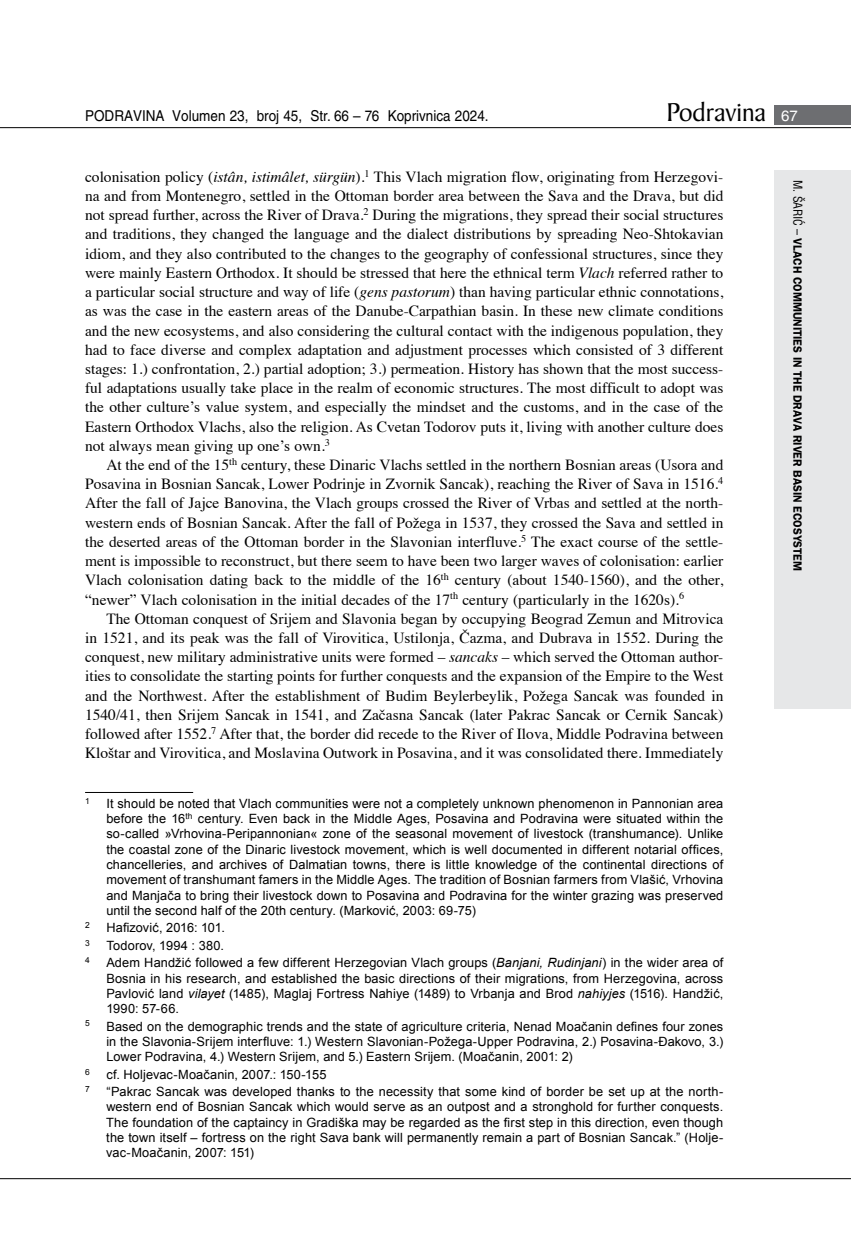
<style>
.page{position:relative;width:851px;height:1234px;background:#fff}
.page>*{position:absolute;margin:0;border:0;box-sizing:border-box;transform-origin:0 0}
.t1{font:27.6px "Baker Signet BT";color:#000}
.t2{font:15.45px/19.2px "Times";color:#000;text-align:justify}
.t3{font:15px "Helvetica LT Skin 29";color:#000;scale:.9 1}
.t4{font:12.75px/15.3px "Arial";letter-spacing:.01em;color:#000;text-align:justify}
.t5{font:600 12px "ITC Franklin Gothic Skin 29";letter-spacing:-.005em;color:#000;scale:.95 1}
.t6{font:8.4px "Arial";color:#000}
.s1{font-family:"Helvetica LT Skin 29";font-size:15px;color:#fff}
.s2{font-style:italic}
.s3{font-family:"Helvetica LT Skin 29";font-weight:400;font-stretch:condensed}
</style>
<div class="page">
<div style="left:774px;top:170px;width:76px;height:538px;background:#e6e7e8"></div>
<div style="left:774px;top:105px;width:76px;height:19px;background:#6d6e71"></div>
<hr style="left:0;top:127px;width:850px;height:1px;background:#000">
<hr style="left:0;top:1177px;width:850px;height:1px;background:#000">
<hr style="left:85px;top:792px;width:108px;height:1px;background:#000">
<p class="t3" style="left:85px;top:107px;width:450px">PODRAVINA Volumen 23, broj 45, Str. 66 – 76 Koprivnica 2024.</p>
<h1 class="t1" style="left:666px;top:95px;width:133px">Podravina <span class="s1">67</span></h1>
<p class="t2" style="left:85px;top:166px;width:639px">colonisation policy (<span class="s2">istân, istimâlet, sürgün</span>)<span class="s2">.</span><sup>1</sup> This Vlach migration flow, originating from Herzegovi&shy;na and from Montenegro, settled in the Ottoman border area between the Sava and the Drava, but did not spread further, across the River of Drava.<sup>2</sup> During the migrations, they spread their social structures and traditions, they changed the language and the dialect distributions by spreading Neo-Shtokavian idiom, and they also contributed to the changes to the geography of confessional structures, since they were mainly Eastern Orthodox. It should be stressed that here the ethnical term <span class="s2">Vlach</span> referred rather to a particular social structure and way of life (<span class="s2">gens pastorum</span>) than having particular ethnic connotations, as was the case in the eastern areas of the Danube-Carpathian basin. In these new climate conditions and the new ecosystems, and also considering the cultural contact with the indigenous population, they had to face diverse and complex adaptation and adjustment processes which consisted of 3 different stages: 1.) confrontation, 2.) partial adoption; 3.) permeation. History has shown that the most success&shy;ful adaptations usually take place in the realm of economic structures. The most difficult to adopt was the other culture’s value system, and especially the mindset and the customs, and in the case of the Eastern Orthodox Vlachs, also the religion. As Cvetan Todorov puts it, living with another culture does not always mean giving up one’s own.<sup>3</sup></p>
<p class="t2" style="left:85px;top:454px;width:639px;text-indent:21px">At the end of the 15<sup>th</sup> century, these Dinaric Vlachs settled in the northern Bosnian areas (Usora and Posavina in Bosnian Sancak, Lower Podrinje in Zvornik Sancak), reaching the River of Sava in 1516.<sup>4<br></sup>After the fall of Jajce Banovina, the Vlach groups crossed the River of Vrbas and settled at the north&shy;western ends of Bosnian Sancak. After the fall of Požega in 1537, they crossed the Sava and settled in the deserted areas of the Ottoman border in the Slavonian interfluve.<sup>5</sup> The exact course of the settle&shy;ment is impossible to reconstruct, but there seem to have been two larger waves of colonisation: earlier Vlach colonisation dating back to the middle of the 16<sup>th</sup> century (about 1540-1560), and the other, “newer” Vlach colonisation in the initial decades of the 17<sup>th</sup> century (particularly in the 1620s).<sup>6</sup></p>
<p class="t2" style="left:85px;top:607px;width:639px;text-indent:21px">The Ottoman conquest of Srijem and Slavonia began by occupying Beograd Zemun and Mitrovica in 1521, and its peak was the fall of Virovitica, Ustilonja, Čazma, and Dubrava in 1552. During the conquest, new military administrative units were formed – <span class="s2">sancaks</span> – which served the Ottoman author&shy;ities to consolidate the starting points for further conquests and the expansion of the Empire to the West and the Northwest. After the establishment of Budim Beylerbeylik, Požega Sancak was founded in 1540/41, then Srijem Sancak in 1541, and Začasna Sancak (later Pakrac Sancak or Cernik Sancak) followed after 1552.<sup>7</sup> After that, the border did recede to the River of Ilova, Middle Podravina between Kloštar and Virovitica, and Moslavina Outwork in Posavina, and it was consolidated there. Immediately</p>
<p class="t6" style="left:85px;top:795px;width:6px">1</p>
<p class="t4" style="left:106px;top:795px;width:618px">It should be noted that Vlach communities were not a completely unknown phenomenon in Pannonian area before the 16<sup>th</sup> century. Even back in the Middle Ages, Posavina and Podravina were situated within the so-called »Vrhovina-Peripannonian« zone of the seasonal movement of livestock (transhumance). Unlike the coastal zone of the Dinaric livestock movement, which is well documented in different notarial offices, chancelleries, and archives of Dalmatian towns, there is little knowledge of the continental directions of movement of transhumant famers in the Middle Ages. The tradition of Bosnian farmers from Vlašić, Vrhovina and Manjača to bring their livestock down to Posavina and Podravina for the winter grazing was preserved until the second half of the 20th century. (Marković, 2003: 69-75)</p>
<p class="t6" style="left:85px;top:919px;width:6px">2</p>
<p class="t4" style="left:106px;top:920px;width:120px">Hafizović, 2016: 101.</p>
<p class="t6" style="left:85px;top:936px;width:6px">3</p>
<p class="t4" style="left:106px;top:937px;width:119px">Todorov, 1994 : 380.</p>
<p class="t6" style="left:85px;top:954px;width:6px">4</p>
<p class="t4" style="left:106px;top:955px;width:618px">Adem Handžić followed a few different Herzegovian Vlach groups (<span class="s2">Banjani, Rudinjani</span>) in the wider area of Bosnia in his research, and established the basic directions of their migrations, from Herzegovina, across Pavlović land <span class="s2">vilayet</span> (1485), Maglaj Fortress Nahiye (1489) to Vrbanja and Brod <span class="s2">nahiyjes</span> (1516). Handžić, 1990: 57-66.</p>
<p class="t6" style="left:85px;top:1017px;width:6px">5</p>
<p class="t4" style="left:106px;top:1018px;width:618px">Based on the demographic trends and the state of agriculture criteria, Nenad Moačanin defines four zones in the Slavonia-Srijem interfluve: 1.) Western Slavonian-Požega-Upper Podravina, 2.) Posavina-Đakovo, 3.)<br>Lower Podravina, 4.) Western Srijem, and 5.) Eastern Srijem. (Moačanin, 2001: 2)</p>
<p class="t6" style="left:85px;top:1065px;width:6px">6</p>
<p class="t4" style="left:106px;top:1066px;width:221px">cf. Holjevac-Moačanin, 2007.: 150-155</p>
<p class="t6" style="left:85px;top:1083px;width:6px">7</p>
<p class="t4" style="left:106px;top:1083px;width:618px">“Pakrac Sancak was developed thanks to the necessity that some kind of border be set up at the north&shy;western end of Bosnian Sancak which would serve as an outpost and a stronghold for further conquests.<br>The foundation of the captaincy in Gradiška may be regarded as the first step in this direction, even though the town itself – fortress on the right Sava bank will permanently remain a part of Bosnian Sancak.” (Holje&shy;vac-Moačanin, 2007: 151)</p>
<p class="t5" style="left:804px;top:180px;width:412px;rotate:90deg"><span class="s3">M. ŠARIĆ –</span> VLACH COMMUNITIES IN THE DRAVA RIVER BASIN ECOSYSTEM</p>
</div>
